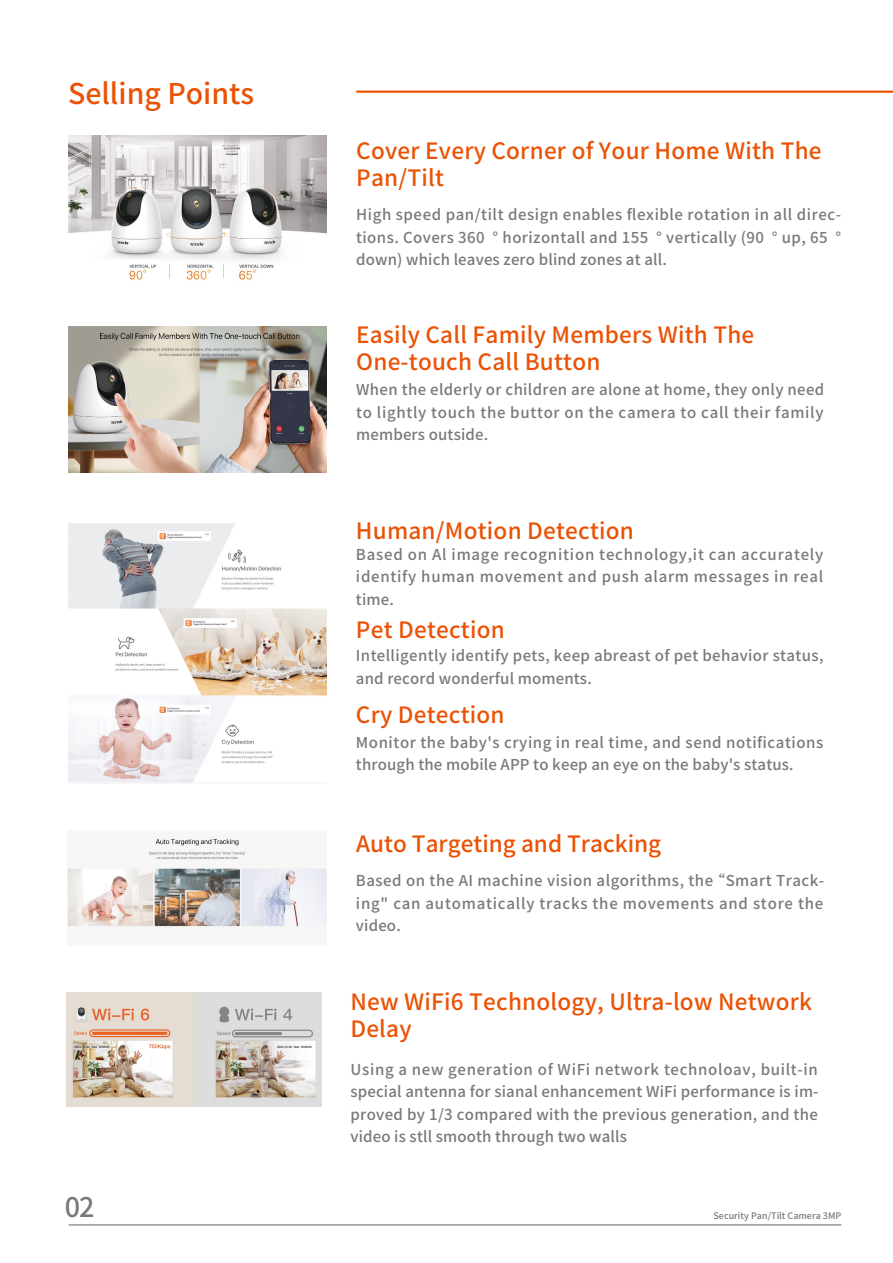
<style>
.page{position:relative;width:893px;height:1263px;background:#fff}
.page>*{position:absolute;margin:0;border:0;box-sizing:border-box;transform-origin:0 0}
.t1{font:500 28.5px "Source Han Sans CN";color:#ea5305}
.t2{font:500 27px "Source Han Sans CN";color:#7a7979}
.t3{font:500 22.5px/27px "Source Han Sans CN";letter-spacing:.01em;color:#ea5305}
.t4{font:500 15px/22.5px "Source Han Sans CN";letter-spacing:.025em;color:#7a7979;text-align:justify}
.t5{font:500 9px "Source Han Sans CN";color:#7a7979}
</style>
<div class="page">
<hr style="left:69px;top:1224px;width:772px;height:1px;background:#646363">
<hr style="left:356px;top:91px;width:537px;height:2px;background:#ea5504">
<img style="left:69px;top:135px;width:258px;height:145px">
<img style="left:69px;top:327px;width:258px;height:145px">
<img style="left:69px;top:523px;width:258px;height:260px">
<img style="left:68px;top:838px;width:259px;height:91px">
<img style="left:66px;top:993px;width:255px;height:114px">
<h1 class="t1" style="left:68px;top:78px;width:188px">Selling Points</h1>
<h2 class="t2" style="left:65px;top:1191px;width:31px">02</h2>
<h3 class="t3" style="left:356px;top:138px;width:467px">Cover Every Corner of Your Home With The<br>Pan/Tilt</h3>
<p class="t4" style="left:356px;top:204px;width:487px">High speed pan/tilt design enables flexible rotation in all direc&shy;tions. Covers 360 ° horizontall and 155 ° vertically (90 ° up, 65 ° down) which leaves zero blind zones at all.</p>
<h3 class="t3" style="left:356px;top:322px;width:400px">Easily Call Family Members With The<br>One-touch Call Button</h3>
<p class="t4" style="left:356px;top:379px;width:470px">When the elderly or children are alone at home, they only need to lightly touch the buttor on the camera to call their family members outside.</p>
<h3 class="t3" style="left:356px;top:518px;width:279px">Human/Motion Detection</h3>
<p class="t4" style="left:356px;top:543px;width:469px">Based on Al image recognition technology,it can accurately identify human movement and push alarm messages in real time.</p>
<h3 class="t3" style="left:356px;top:616px;width:150px">Pet Detection</h3>
<p class="t4" style="left:356px;top:645px;width:469px">Intelligently identify pets, keep abreast of pet behavior status, and record wonderful moments.</p>
<h3 class="t3" style="left:356px;top:701px;width:150px">Cry Detection</h3>
<p class="t4" style="left:356px;top:731px;width:469px">Monitor the baby's crying in real time, and send notifications through the mobile APP to keep an eye on the baby's status.</p>
<h3 class="t3" style="left:356px;top:831px;width:306px">Auto Targeting and Tracking</h3>
<p class="t4" style="left:356px;top:870px;width:470px">Based on the AI machine vision algorithms, the “Smart Track&shy;ing" can automatically tracks the movements and store the video.</p>
<h3 class="t3" style="left:350px;top:989px;width:463px">New WiFi6 Technology, Ultra-low Network<br>Delay</h3>
<p class="t4" style="left:350px;top:1058px;width:470px">Using a new generation of WiFi network technoloav, built-in special antenna for sianal enhancement WiFi performance is im&shy;proved by 1/3 compared with the previous generation, and the video is stll smooth through two walls</p>
<p class="t5" style="left:713px;top:1211px;width:129px">Security Pan/Tilt Camera 3MP</p>
</div>
